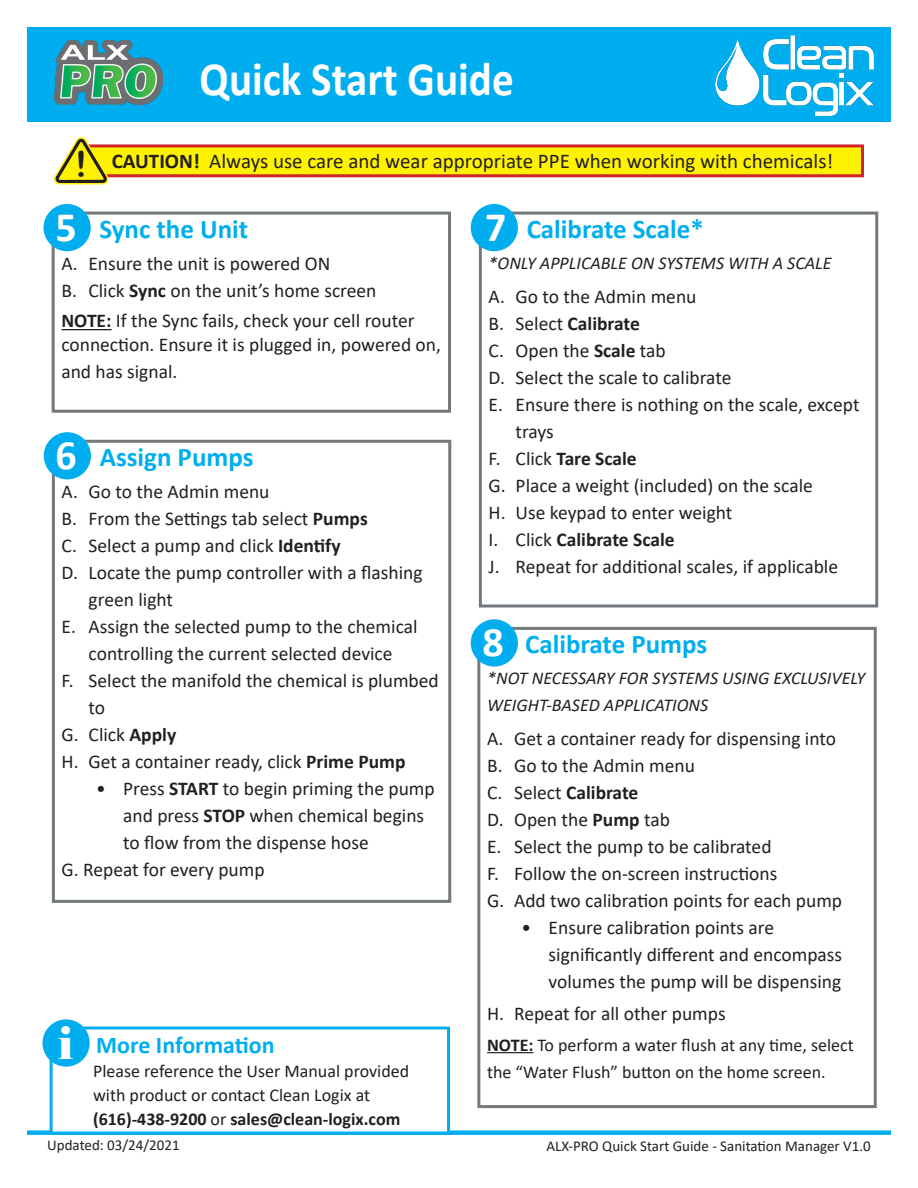
<style>
.page{position:relative;width:918px;height:1188px;background:#fff}
.page>*{position:absolute;margin:0;border:0;box-sizing:border-box;transform-origin:0 0}
.t1{font:700 48px "Calibri";color:#fff;scale:.9 1}
.t2{font:700 42px "Calibri";color:#fff}
.t3{font:36px "Arial Rounded MT Bold";color:#231f20}
.t4{font:700 27px "Calibri";color:#00aeef}
.t5{font:700 24px "Calibri";color:#00aeef}
.t6{font:21px "Calibri";color:#231f20}
.t7{font:19.5px/27px "Calibri";color:#231f20}
.t8{font:700 19.5px "Calibri";color:#231f20}
.t9{font:18px/24px "Calibri";color:#231f20}
.t10{font:italic 18px/27px "Calibri";color:#231f20}
.t11{font:15px "Calibri";color:#231f20}
.s1{font-weight:700}
.s2{font-family:"Elephant";font-weight:400;font-size:45px;color:#fff}
.s3{font-weight:400}
</style>
<div class="page">
<div style="left:27px;top:1130px;width:864px;height:5px;background:#00aeef"></div>
<div style="left:27px;top:28px;width:864px;height:94px;background:#00aeef"></div>
<div style="left:83px;top:146px;width:779px;height:30px;background:#fff200"></div>
<div style="left:81px;top:144px;width:783px;height:33px;border:3px solid #d1232a"></div>
<svg style="left:54px;top:137px;width:54px;height:47px"></svg>
<img style="left:54px;top:41px;width:108px;height:63px">
<img style="left:712px;top:27px;width:166px;height:90px">
<div style="left:51px;top:1028px;width:397px;height:105px;background:#fff"></div>
<div style="left:50px;top:1027px;width:400px;height:108px;border:3px solid #00aeef"></div>
<div style="left:42px;top:1019px;width:48px;height:48px;background:#00aeef;border-radius:50%"></div>
<div style="left:479px;top:212px;width:399px;height:396px;border:3px solid #73797c"></div>
<div style="left:471px;top:204px;width:47px;height:47px;background:#00aeef;border-radius:50%"></div>
<div style="left:52px;top:440px;width:399px;height:463px;border:3px solid #73797c"></div>
<div style="left:44px;top:432px;width:47px;height:47px;background:#00aeef;border-radius:50%"></div>
<hr style="left:487px;top:1052px;width:46px;height:1px;background:#231f20">
<div style="left:477px;top:627px;width:400px;height:481px;border:3px solid #73797c"></div>
<div style="left:471px;top:619px;width:47px;height:48px;background:#00aeef;border-radius:50%"></div>
<hr style="left:61px;top:329px;width:51px;height:1px;background:#231f20">
<div style="left:52px;top:212px;width:399px;height:201px;border:3px solid #73797c"></div>
<div style="left:44px;top:204px;width:47px;height:47px;background:#00aeef;border-radius:50%"></div>
<h3 class="t3" style="left:75px;top:142px;width:13px">!</h3>
<h1 class="t1" style="left:199px;top:45px;width:351px">Quick Start Guide</h1>
<p class="t6" style="left:112px;top:146px;width:723px"><span class="s1">CAUTION!</span> Always use care and wear appropriate PPE when working with chemicals!</p>
<p class="t2" style="left:55px;top:197px;width:23px">5</p>
<p class="t4" style="left:99px;top:210px;width:150px">Sync the Unit</p>
<p class="t7" style="left:61px;top:249px;width:270px">A. Ensure the unit is powered ON</p>
<p class="t7" style="left:61px;top:276px;width:317px">B. Click <span class="s1">Sync</span> on the unit’s home screen</p>
<p class="t7" style="left:61px;top:308px;width:381px;line-height:24px"><span class="s1">NOTE:</span> If the Sync fails, check your cell router connection. Ensure it is plugged in, powered on,</p>
<p class="t7" style="left:61px;top:358px;width:118px">and has signal.</p>
<p class="t2" style="left:56px;top:426px;width:23px">6</p>
<p class="t4" style="left:100px;top:438px;width:155px">Assign Pumps</p>
<p class="t7" style="left:62px;top:477px;width:209px">A. Go to the Admin menu</p>
<p class="t7" style="left:62px;top:504px;width:308px">B. From the Settings tab select <span class="s1">Pumps</span></p>
<p class="t7" style="left:62px;top:531px;width:281px">C. Select a pump and click <span class="s1">Identify</span></p>
<p class="t7" style="left:89px;top:558px;width:336px;text-indent:-27px">D. Locate the pump controller with a flashing green light</p>
<p class="t7" style="left:62px;top:612px;width:357px;text-align:center">E. Assign the selected pump to the chemical controlling the current selected device</p>
<p class="t7" style="left:89px;top:666px;width:352px;text-indent:-27px">F. Select the manifold the chemical is plumbed to</p>
<p class="t7" style="left:62px;top:720px;width:116px">G. Click <span class="s1">Apply</span></p>
<p class="t7" style="left:62px;top:747px;width:345px">H. Get a container ready, click <span class="s1">Prime Pump</span></p>
<p class="t7" style="left:123px;top:774px;width:313px;text-indent:-27px">• Press <span class="s1">START</span> to begin priming the pump and press <span class="s1">STOP</span> when chemical begins to flow from the dispense hose</p>
<p class="t7" style="left:62px;top:855px;width:205px">G. Repeat for every pump</p>
<p class="t5" style="left:58px;top:1028px;width:218px"><span class="s2">i</span> More Information</p>
<p class="t9" style="left:93px;top:1058px;width:318px">Please reference the User Manual provided with product or contact Clean Logix at <span class="s1">(616)-438-9200</span> or <span class="s1">sales@clean-logix.com</span></p>
<p class="t2" style="left:485px;top:197px;width:23px">7</p>
<p class="t4" style="left:527px;top:210px;width:179px">Calibrate Scale*</p>
<p class="t10" style="left:489px;top:248px;width:344px">*ONLY APPLICABLE ON SYSTEMS WITH A SCALE</p>
<p class="t7" style="left:489px;top:283px;width:209px">A. Go to the Admin menu</p>
<p class="t8" style="left:489px;top:310px;width:153px"><span class="s3">B. Select</span> Calibrate</p>
<p class="t7" style="left:489px;top:337px;width:179px">C. Open the <span class="s1">Scale</span> tab</p>
<p class="t7" style="left:489px;top:364px;width:244px">D. Select the scale to calibrate</p>
<p class="t7" style="left:516px;top:391px;width:345px;text-indent:-27px">E. Ensure there is nothing on the scale, except trays</p>
<p class="t8" style="left:489px;top:445px;width:150px"><span class="s3">F. Click</span> Tare Scale</p>
<p class="t7" style="left:489px;top:472px;width:326px">G. Place a weight (included) on the scale</p>
<p class="t7" style="left:489px;top:499px;width:245px">H. Use keypad to enter weight</p>
<p class="t8" style="left:489px;top:526px;width:188px"><span class="s3">I. Click</span> Calibrate Scale</p>
<p class="t7" style="left:489px;top:553px;width:351px">J. Repeat for additional scales, if applicable</p>
<p class="t2" style="left:483px;top:613px;width:23px">8</p>
<p class="t4" style="left:525px;top:625px;width:184px">Calibrate Pumps</p>
<p class="t10" style="left:487px;top:664px;width:380px">*NOT NECESSARY FOR SYSTEMS USING EXCLUSIVELY<br>WEIGHT-BASED APPLICATIONS</p>
<p class="t7" style="left:487px;top:725px;width:351px">A. Get a container ready for dispensing into</p>
<p class="t7" style="left:487px;top:752px;width:209px">B. Go to the Admin menu</p>
<p class="t8" style="left:487px;top:779px;width:153px"><span class="s3">C. Select</span> Calibrate</p>
<p class="t7" style="left:487px;top:806px;width:184px">D. Open the <span class="s1">Pump</span> tab</p>
<p class="t7" style="left:487px;top:833px;width:286px">E. Select the pump to be calibrated</p>
<p class="t7" style="left:487px;top:860px;width:292px">F. Follow the on-screen instructions</p>
<p class="t7" style="left:487px;top:887px;width:357px">G. Add two calibration points for each pump</p>
<p class="t7" style="left:549px;top:914px;width:295px;text-indent:-27px">• Ensure calibration points are significantly different and encompass volumes the pump will be dispensing</p>
<p class="t7" style="left:487px;top:999px;width:240px">H. Repeat for all other pumps</p>
<p class="t9" style="left:487px;top:1031px;width:368px;line-height:27px"><span class="s1">NOTE:</span> To perform a water flush at any time, select the “Water Flush” button on the home screen.</p>
<p class="t11" style="left:47px;top:1135px;width:134px">Updated: 03/24/2021</p>
<p class="t11" style="left:546px;top:1135px;width:326px">ALX-PRO Quick Start Guide - Sanitation Manager V1.0</p>
</div>
